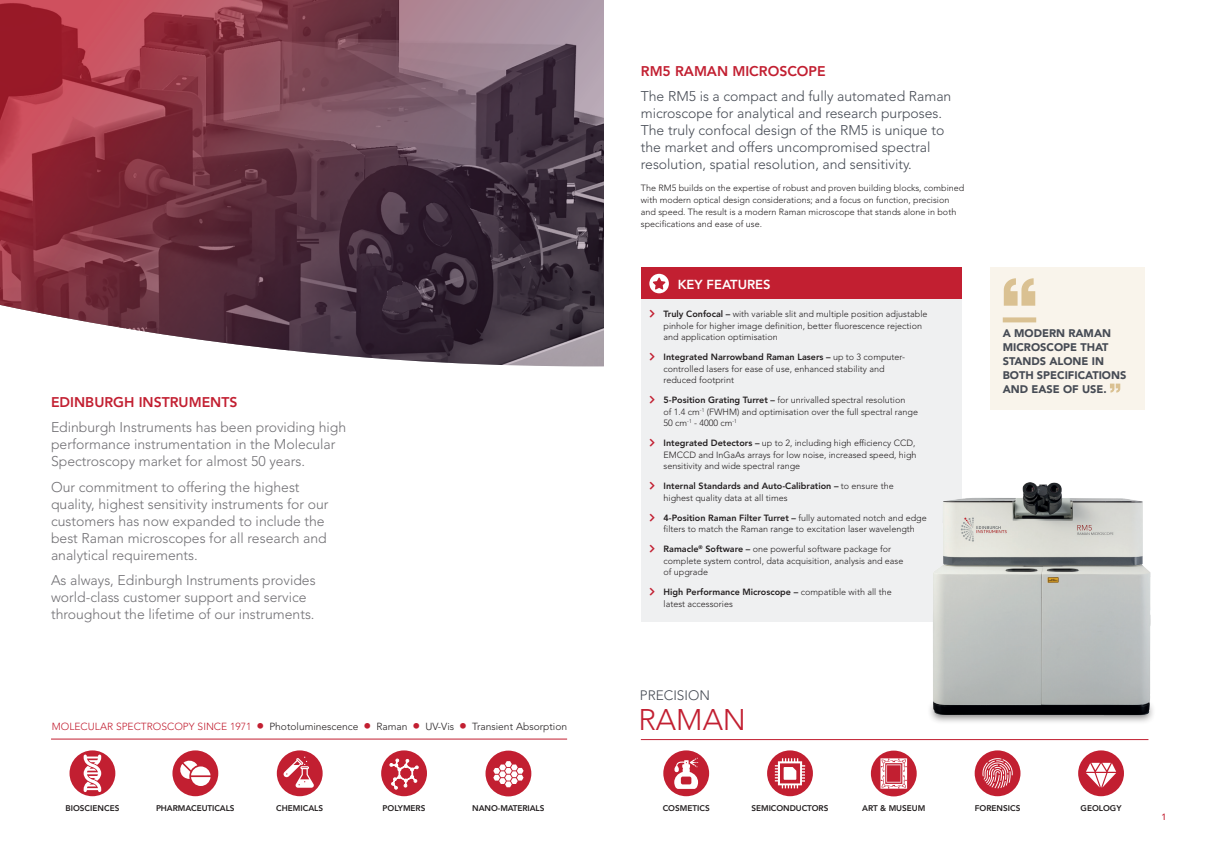
<style>
.page{position:relative;width:1208px;height:859px;background:#fff}
.page>*{position:absolute;margin:0;border:0;box-sizing:border-box;transform-origin:0 0}
.Header_1{font:300 29.6px "Avenir LT Std";color:#c21f31}
.Contents_Intro{font:300 14px/17px "Avenir LT Std";color:#717074}
.Contents_Intro-2{font:300 14px/17px "Avenir LT Std";color:#464b54}
.Header_1-2{font:800 14px "Avenir LT Std";color:#c21f31}
.Header_1-3{font:300 13.6px "Avenir LT Std";color:#464b54}
.Header_1-4{font:800 13px "Avenir LT Std";color:#fff}
.Body_Text{font:900 11px/14px "Avenir LT Std";color:#464b54}
.Disclaimer{font:300 10.2px "Avenir LT Std";color:#231f20}
.Disclaimer-2{font:300 10.2px "Avenir LT Std";color:#c21f31}
.Body_Text-2{font:300 9px/11.5px "Avenir LT Std";color:#231f20}
.t1{font:500 9px "Avenir LT Std";color:#c21f31}
.Header_2___RED{font:800 8.2px "Avenir LT Std";color:#231f20}
.s1{font-weight:800}
</style>
<div class="page">
<hr style="left:641px;top:739px;width:507px;height:1px;background:#c21f31">
<hr style="left:51px;top:739px;width:516px;height:1px;background:#c21f31">
<div style="left:172px;top:750px;width:46px;height:46px;background:#c21f31;border-radius:50%"></div>
<svg style="left:180px;top:760px;width:30px;height:26px"></svg>
<div style="left:767px;top:750px;width:46px;height:46px;background:#c21f31;border-radius:50%"></div>
<svg style="left:775px;top:758px;width:30px;height:30px"></svg>
<div style="left:381px;top:750px;width:46px;height:46px;background:#c21f31;border-radius:50%"></div>
<svg style="left:389px;top:758px;width:30px;height:32px"></svg>
<div style="left:1078px;top:750px;width:46px;height:46px;background:#c21f31;border-radius:50%"></div>
<svg style="left:1086px;top:763px;width:30px;height:25px"></svg>
<div style="left:974px;top:750px;width:46px;height:46px;background:#c21f31;border-radius:50%"></div>
<svg style="left:982px;top:758px;width:31px;height:30px"></svg>
<div style="left:871px;top:751px;width:45px;height:45px;background:#c21f31;border-radius:50%"></div>
<svg style="left:880px;top:758px;width:27px;height:31px"></svg>
<div style="left:485px;top:751px;width:46px;height:45px;background:#c21f31;border-radius:50%"></div>
<svg style="left:493px;top:761px;width:30px;height:26px"></svg>
<div style="left:277px;top:750px;width:46px;height:46px;background:#c21f31;border-radius:50%"></div>
<svg style="left:283px;top:757px;width:31px;height:31px"></svg>
<div style="left:70px;top:750px;width:45px;height:46px;background:#c21f31;border-radius:50%"></div>
<svg style="left:84px;top:755px;width:17px;height:37px"></svg>
<div style="left:663px;top:750px;width:46px;height:46px;background:#c21f31;border-radius:50%"></div>
<svg style="left:674px;top:758px;width:24px;height:31px"></svg>
<div style="left:990px;top:267px;width:154px;height:142px;background:#f9f4eb"></div>
<div style="left:1002px;top:317px;width:34px;height:5px;background:#dac192"></div>
<svg style="left:1110px;top:384px;width:10px;height:9px"></svg>
<svg style="left:1003px;top:278px;width:32px;height:28px"></svg>
<div style="left:641px;top:299px;width:320px;height:323px;background:#eff0f1"></div>
<div style="left:641px;top:267px;width:320px;height:32px;background:#c21f31"></div>
<svg style="left:649px;top:274px;width:20px;height:19px"></svg>
<img style="left:930px;top:482px;width:223px;height:240px">
<svg style="left:0;top:0;width:604px;height:366px"></svg>
<p class="Header_1-2" style="left:641px;top:63px;width:186px">RM5 RAMAN MICROSCOPE</p>
<p class="Contents_Intro-2" style="left:641px;top:87px;width:312px">The RM5 is a compact and fully automated Raman microscope for analytical and research purposes.<br>The truly confocal design of the RM5 is unique to the market and offers uncompromised spectral resolution, spatial resolution, and sensitivity.</p>
<p class="Body_Text-2" style="left:641px;top:182px;width:325px;line-height:12px">The RM5 builds on the expertise of robust and proven building blocks, combined with modern optical design considerations; and a focus on function, precision and speed. The result is a modern Raman microscope that stands alone in both specifications and ease of use.</p>
<p class="Header_1-2" style="left:51px;top:394px;width:188px">EDINBURGH INSTRUMENTS</p>
<p class="Contents_Intro" style="left:51px;top:419px;width:297px">Edinburgh Instruments has been providing high performance instrumentation in the Molecular<br>Spectroscopy market for almost 50 years.</p>
<p class="Contents_Intro" style="left:51px;top:478px;width:279px">Our commitment to offering the highest quality, highest sensitivity instruments for our customers has now expanded to include the best Raman microscopes for all research and analytical requirements.</p>
<p class="Contents_Intro" style="left:51px;top:572px;width:266px">As always, Edinburgh Instruments provides world-class customer support and service throughout the lifetime of our instruments.</p>
<p class="Disclaimer-2" style="left:52px;top:720px;width:201px">MOLECULAR SPECTROSCOPY SINCE 1971</p>
<p class="Disclaimer" style="left:269px;top:720px;width:91px">Photoluminescence</p>
<p class="Disclaimer" style="left:376px;top:720px;width:33px">Raman</p>
<p class="Disclaimer" style="left:425px;top:720px;width:30px">UV-Vis</p>
<p class="Disclaimer" style="left:472px;top:720px;width:96px">Transient Absorption</p>
<p class="Header_1-4" style="left:677px;top:276px;width:94px">KEY FEATURES</p>
<p class="Body_Text-2" style="left:663px;top:308px;width:265px"><span class="s1">Truly Confocal –</span> with variable slit and multiple position adjustable pinhole for higher image definition, better fluorescence rejection and application optimisation</p>
<p class="Body_Text-2" style="left:663px;top:351px;width:243px"><span class="s1">Integrated Narrowband Raman Lasers –</span> up to 3 computer&shy;controlled lasers for ease of use, enhanced stability and reduced footprint</p>
<p class="Body_Text-2" style="left:663px;top:394px;width:256px"><span class="s1">5-Position Grating Turret –</span> for unrivalled spectral resolution<br>of 1.4 cm<sup>-1</sup> (FWHM) and optimisation over the full spectral range<br>50 cm<sup>-1</sup> - 4000 cm<sup>-1</sup></p>
<p class="Body_Text-2" style="left:663px;top:437px;width:254px"><span class="s1">Integrated Detectors –</span> up to 2, including high efficiency CCD,<br>EMCCD and InGaAs arrays for low noise, increased speed, high sensitivity and wide spectral range</p>
<p class="Body_Text-2" style="left:663px;top:480px;width:232px"><span class="s1">Internal Standards and Auto-Calibration –</span> to ensure the highest quality data at all times</p>
<p class="Body_Text-2" style="left:663px;top:512px;width:265px"><span class="s1">4-Position Raman Filter Turret –</span> fully automated notch and edge filters to match the Raman range to excitation laser wavelength</p>
<p class="Body_Text-2" style="left:663px;top:543px;width:241px"><span class="s1">Ramacle</span><sup>®</sup> <span class="s1">Software –</span> one powerful software package for complete system control, data acquisition, analysis and ease of upgrade</p>
<p class="Body_Text-2" style="left:663px;top:586px;width:230px"><span class="s1">High Performance Microscope –</span> compatible with all the latest accessories</p>
<p class="Header_1-3" style="left:640px;top:687px;width:72px">PRECISION</p>
<p class="Header_1" style="left:638px;top:702px;width:109px">RAMAN</p>
<p class="Body_Text" style="left:1002px;top:326px;width:125px">A MODERN RAMAN<br>MICROSCOPE THAT<br>STANDS ALONE IN<br>BOTH SPECIFICATIONS<br>AND EASE OF USE.</p>
<p class="Header_2___RED" style="left:65px;top:803px;width:55px">BIOSCIENCES</p>
<p class="Header_2___RED" style="left:156px;top:803px;width:80px">PHARMACEUTICALS</p>
<p class="Header_2___RED" style="left:276px;top:803px;width:49px">CHEMICALS</p>
<p class="Header_2___RED" style="left:383px;top:803px;width:44px">POLYMERS</p>
<p class="Header_2___RED" style="left:472px;top:803px;width:74px">NANO-MATERIALS</p>
<p class="Header_2___RED" style="left:662px;top:803px;width:49px">COSMETICS</p>
<p class="Header_2___RED" style="left:751px;top:803px;width:78px">SEMICONDUCTORS</p>
<p class="Header_2___RED" style="left:862px;top:803px;width:65px">ART &amp; MUSEUM</p>
<p class="Header_2___RED" style="left:974px;top:803px;width:47px">FORENSICS</p>
<p class="Header_2___RED" style="left:1080px;top:803px;width:42px">GEOLOGY</p>
<p class="t1" style="left:1161px;top:812px;width:7px">1</p>
</div>
